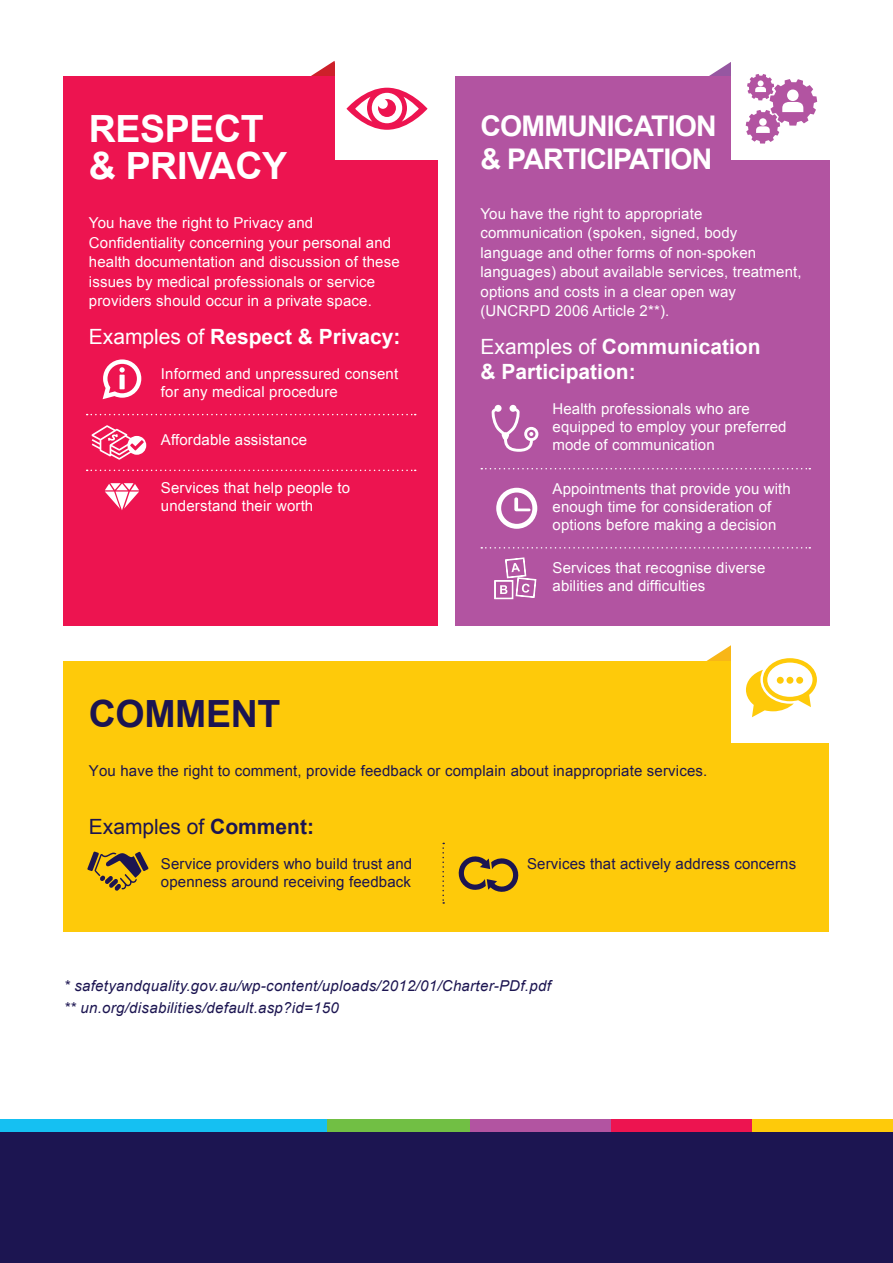
<style>
.page{position:relative;width:893px;height:1263px;background:#fff}
.page>*{position:absolute;margin:0;border:0;box-sizing:border-box;transform-origin:0 0}
.bdoy{font:700 37.5px/36.6px "Arial";letter-spacing:-.01em;color:#fff}
.bdoy-2{font:700 37.5px "Arial";letter-spacing:-.01em;color:#1c1551}
.bdoy-3{font:700 28.5px/33.6px "Arial";letter-spacing:-.03em;color:#fff}
.Sub_Headings{font:700 21px/25.2px "Arial";color:#fff}
.Sub_Headings-2{font:21px "Arial";color:#1c1551}
.bdoy-4{font:15px/19.5px "Arial";letter-spacing:.01em;color:#fff}
.bdoy-5{font:15px/18px "Arial";letter-spacing:.01em;color:#1c1551}
.bdoy-6{font:italic 15px "Arial";letter-spacing:.02em;color:#1c1551}
.s1{font-weight:400}
.s2{font-weight:700}
</style>
<div class="page">
<svg style="left:292px;top:61px;width:42px;height:16px"></svg>
<svg style="left:690px;top:62px;width:41px;height:15px"></svg>
<div style="left:63px;top:77px;width:375px;height:549px;background:#ed1450"></div>
<div style="left:455px;top:77px;width:375px;height:549px;background:#b254a1"></div>
<div style="left:334px;top:61px;width:105px;height:99px;background:#fff"></div>
<div style="left:732px;top:61px;width:99px;height:99px;background:#fff"></div>
<svg style="left:105px;top:483px;width:34px;height:27px"></svg>
<svg style="left:346px;top:88px;width:82px;height:42px"></svg>
<svg style="left:746px;top:74px;width:71px;height:70px"></svg>
<svg style="left:87px;top:414px;width:329px;height:1px"></svg>
<svg style="left:481px;top:468px;width:329px;height:1px"></svg>
<svg style="left:481px;top:547px;width:329px;height:2px"></svg>
<svg style="left:87px;top:470px;width:329px;height:1px"></svg>
<svg style="left:494px;top:557px;width:43px;height:42px"></svg>
<svg style="left:491px;top:405px;width:47px;height:47px"></svg>
<svg style="left:92px;top:425px;width:54px;height:35px"></svg>
<svg style="left:496px;top:488px;width:41px;height:41px"></svg>
<svg style="left:706px;top:645px;width:25px;height:16px"></svg>
<div style="left:63px;top:661px;width:766px;height:271px;background:#feca0a"></div>
<div style="left:732px;top:644px;width:99px;height:99px;background:#fff"></div>
<svg style="left:746px;top:658px;width:71px;height:59px"></svg>
<svg style="left:442px;top:843px;width:2px;height:61px"></svg>
<svg style="left:87px;top:851px;width:62px;height:40px"></svg>
<svg style="left:458px;top:856px;width:61px;height:36px"></svg>
<div style="left:0;top:1125px;width:893px;height:138px;background:#1c1551"></div>
<div style="left:0;top:1119px;width:338px;height:12px;background:#15c0f2"></div>
<div style="left:703px;top:1119px;width:190px;height:12px;background:#feca0a"></div>
<div style="left:587px;top:1119px;width:165px;height:12px;background:#ed1450"></div>
<div style="left:415px;top:1119px;width:196px;height:12px;background:#b254a1"></div>
<div style="left:327px;top:1119px;width:143px;height:12px;background:#71bf44"></div>
<svg style="left:103px;top:359px;width:38px;height:40px"></svg>
<p class="bdoy" style="left:89px;top:112px;width:200px">RESPECT &amp; PRIVACY</p>
<p class="bdoy-4" style="left:89px;top:213px;width:312px">You have the right to Privacy and Confidentiality concerning your personal and health documentation and discussion of these issues by medical professionals or service providers should occur in a private space.</p>
<p class="Sub_Headings" style="left:89px;top:325px;width:313px"><span class="s1">Examples of</span> Respect &amp; Privacy:</p>
<p class="bdoy-4" style="left:161px;top:365px;width:239px;line-height:18px">Informed and unpressured consent for any medical procedure</p>
<p class="bdoy-4" style="left:161px;top:430px;width:148px">Affordable assistance</p>
<p class="bdoy-4" style="left:161px;top:479px;width:191px;line-height:18px">Services that help people to understand their worth</p>
<p class="bdoy-3" style="left:480px;top:110px;width:238px">COMMUNICATION &amp; PARTICIPATION</p>
<p class="bdoy-4" style="left:480px;top:204px;width:323px">You have the right to appropriate communication (spoken, signed, body language and other forms of non-spoken languages) about available services, treatment, options and costs in a clear open way (UNCRPD 2006 Article 2**).</p>
<p class="Sub_Headings" style="left:480px;top:335px;width:282px"><span class="s1">Examples of</span> Communication &amp; Participation:</p>
<p class="bdoy-4" style="left:552px;top:400px;width:236px;line-height:18px">Health professionals who are equipped to employ your preferred mode of communication</p>
<p class="bdoy-4" style="left:552px;top:480px;width:240px;line-height:18px">Appointments that provide you with enough time for consideration of options before making a decision</p>
<p class="bdoy-4" style="left:552px;top:559px;width:214px;line-height:18px">Services that recognise diverse abilities and difficulties</p>
<p class="bdoy-2" style="left:89px;top:689px;width:193px">COMMENT</p>
<p class="bdoy-5" style="left:89px;top:762px;width:620px">You have the right to comment, provide feedback or complain about inappropriate services.</p>
<p class="Sub_Headings-2" style="left:89px;top:812px;width:227px">Examples of <span class="s2">Comment:</span></p>
<p class="bdoy-5" style="left:161px;top:854px;width:253px">Service providers who build trust and openness around receiving feedback</p>
<p class="bdoy-5" style="left:527px;top:854px;width:271px">Services that actively address concerns</p>
<p class="bdoy-6" style="left:64px;top:976px;width:489px">* safetyandquality.gov.au/wp-content/uploads/2012/01/Charter-PDf.pdf</p>
<p class="bdoy-6" style="left:64px;top:998px;width:277px">** un.org/disabilities/default.asp?id=150</p>
</div>
